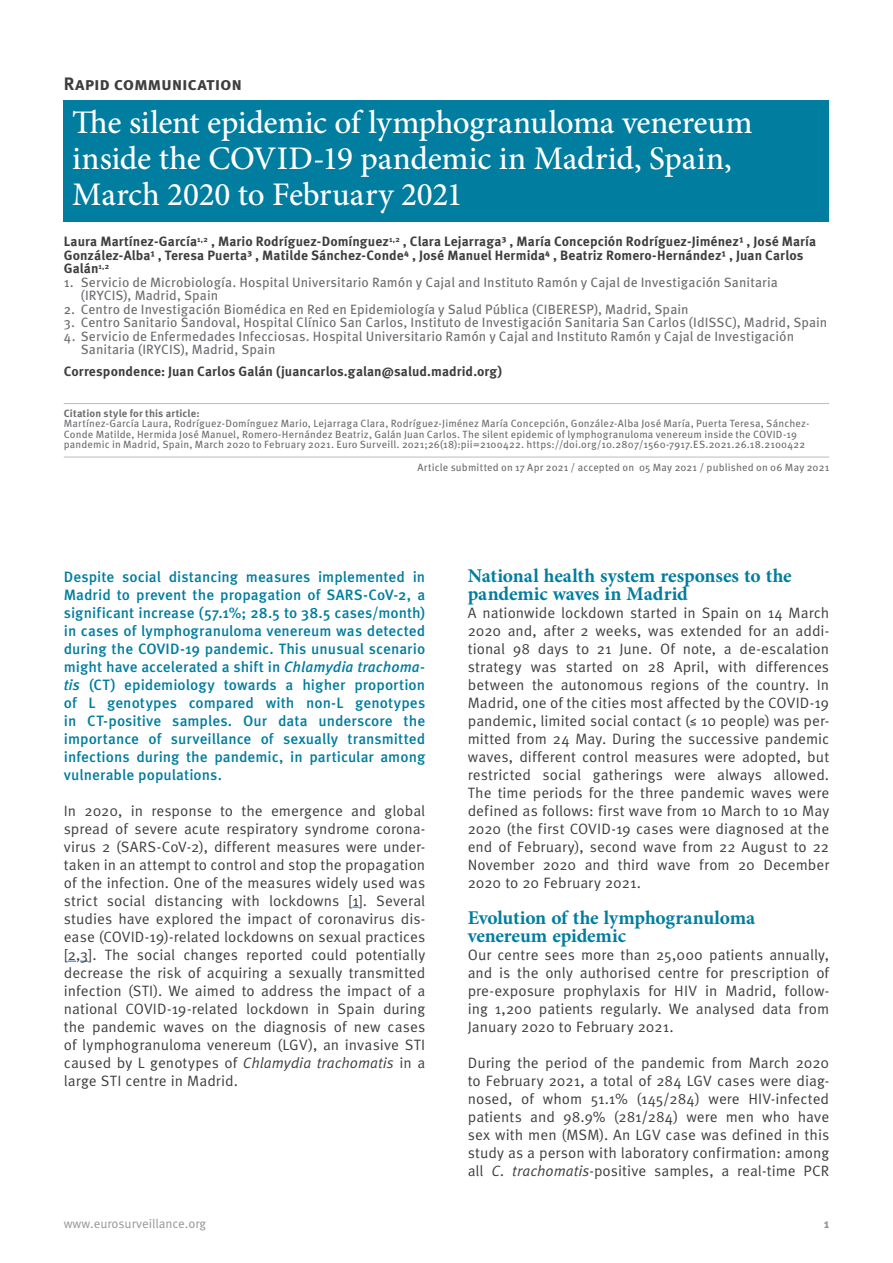
<style>
.page{position:relative;width:893px;height:1263px;background:#fff}
.page>*{position:absolute;margin:0;border:0;box-sizing:border-box;transform-origin:0 0}
.t1{font:500 33px/36px "Minion Pro";letter-spacing:-.01em;color:#fff}
.t2{font:700 19.5px/18px "Minion Pro";letter-spacing:-.01em;color:#007d9f}
.t3{font:700 18px "Meta Pro";letter-spacing:-.015em;color:#3e3e3f}
.t4{font:15px/18px "Meta Pro";color:#3e3e3f;text-align:justify}
.t5{font:500 15px/18px "Meta Pro";color:#007d9f;text-align:justify}
.t6{font:13.5px/13.5px "Meta Pro";letter-spacing:.005em;color:#6c6d70}
.t7{font:700 13.5px/13.5px "Meta Pro";letter-spacing:.005em;color:#3e3e3f}
.t8{font:12.75px "Meta Pro";color:#939598}
.t9{font:700 12.75px "Meta Pro";color:#939598}
.t10{font:10.5px/10.5px "Meta Pro";letter-spacing:.015em;color:#6c6d70}
.t11{font:700 10.5px "Meta Pro";letter-spacing:.015em;color:#6c6d70}
.s1{font-style:italic}
</style>
<div class="page">
<hr style="left:64px;top:403px;width:765px;height:1px;background:#bcbdc0">
<hr style="left:64px;top:457px;width:765px;height:1px;background:#bcbdc0">
<div style="left:64px;top:100px;width:765px;height:122px;background:#007d9f"></div>
<svg style="left:68px;top:961px;width:20px;height:1px"></svg>
<p class="t3" style="left:64px;top:72px;width:180px">Rapid communication</p>
<h1 class="t1" style="left:72px;top:104px;width:682px">The silent epidemic of lymphogranuloma venereum inside the COVID-19 pandemic in Madrid, Spain,<br>March 2020 to February 2021</h1>
<p class="t7" style="left:64px;top:235px;width:754px">Laura Martínez-García<sup>1,2</sup> , Mario Rodríguez-Domínguez<sup>1,2</sup> , Clara Lejarraga³ , María Concepción Rodríguez-Jiménez¹ , José María<br>González-Alba¹ , Teresa Puerta³ , Matilde Sánchez-Conde⁴ , José Manuel Hermida⁴ , Beatriz Romero-Hernández¹ , Juan Carlos<br>Galán<sup>1,2</sup></p>
<p class="t6" style="left:81px;top:276px;width:699px;text-indent:-17px">1. Servicio de Microbiología. Hospital Universitario Ramón y Cajal and Instituto Ramón y Cajal de Investigación Sanitaria (IRYCIS), Madrid, Spain</p>
<p class="t6" style="left:64px;top:303px;width:626px">2. Centro de Investigación Biomédica en Red en Epidemiología y Salud Pública (CIBERESP), Madrid, Spain</p>
<p class="t6" style="left:64px;top:316px;width:765px">3. Centro Sanitario Sandoval, Hospital Clínico San Carlos, Instituto de Investigación Sanitaria San Carlos (IdISSC), Madrid, Spain</p>
<p class="t6" style="left:81px;top:330px;width:715px;text-indent:-17px">4. Servicio de Enfermedades Infecciosas. Hospital Universitario Ramón y Cajal and Instituto Ramón y Cajal de Investigación<br>Sanitaria (IRYCIS), Madrid, Spain</p>
<p class="t7" style="left:64px;top:365px;width:440px">Correspondence: Juan Carlos Galán (juancarlos.galan@salud.madrid.org)</p>
<p class="t11" style="left:64px;top:406px;width:137px">Citation style for this article:</p>
<p class="t10" style="left:64px;top:419px;width:747px">Martínez-García Laura, Rodríguez-Domínguez Mario, Lejarraga Clara, Rodríguez-Jiménez María Concepción, González-Alba José María, Puerta Teresa, Sánchez-<br>Conde Matilde, Hermida José Manuel, Romero-Hernández Beatriz, Galán Juan Carlos. The silent epidemic of lymphogranuloma venereum inside the COVID-19 pandemic in Madrid, Spain, March 2020 to February 2021. Euro Surveill. 2021;26(18):pii=2100422. https://doi.org/10.2807/1560-7917.ES.2021.26.18.2100422</p>
<p class="t10" style="left:417px;top:463px;width:413px">Article submitted on 17 Apr 2021 / accepted on 05 May 2021 / published on 06 May 2021</p>
<p class="t5" style="left:64px;top:568px;width:363px">Despite social distancing measures implemented in Madrid to prevent the propagation of SARS-CoV-2, a significant increase (57.1%; 28.5 to 38.5 cases/month) in cases of lymphogranuloma venereum was detected during the COVID-19 pandemic. This unusual scenario might have accelerated a shift in <span class="s1">Chlamydia trachoma&shy;tis</span> (CT) epidemiology towards a higher proportion of L genotypes compared with non-L genotypes in CT-positive samples. Our data underscore the importance of surveillance of sexually transmitted infections during the pandemic, in particular among vulnerable populations.</p>
<p class="t4" style="left:64px;top:802px;width:363px">In 2020, in response to the emergence and global spread of severe acute respiratory syndrome corona&shy;virus 2 (SARS-CoV-2), different measures were under&shy;taken in an attempt to control and stop the propagation of the infection. One of the measures widely used was strict social distancing with lockdowns [1]. Several studies have explored the impact of coronavirus dis&shy;ease (COVID-19)-related lockdowns on sexual practices [2,3]. The social changes reported could potentially decrease the risk of acquiring a sexually transmitted infection (STI). We aimed to address the impact of a national COVID-19-related lockdown in Spain during the pandemic waves on the diagnosis of new cases of lymphogranuloma venereum (LGV), an invasive STI caused by L genotypes of <span class="s1">Chlamydia trachomatis</span> in a large STI centre in Madrid.</p>
<h2 class="t2" style="left:468px;top:566px;width:325px">National health system responses to the pandemic waves in Madrid</h2>
<p class="t4" style="left:468px;top:604px;width:363px">A nationwide lockdown started in Spain on 14 March 2020 and, after 2 weeks, was extended for an addi&shy;tional 98 days to 21 June. Of note, a de-escalation strategy was started on 28 April, with differences between the autonomous regions of the country. In Madrid, one of the cities most affected by the COVID-19 pandemic, limited social contact (≤ 10 people) was per&shy;mitted from 24 May. During the successive pandemic waves, different control measures were adopted, but restricted social gatherings were always allowed.<br>The time periods for the three pandemic waves were defined as follows: first wave from 10 March to 10 May 2020 (the first COVID-19 cases were diagnosed at the end of February), second wave from 22 August to 22<br>November 2020 and third wave from 20 December 2020 to 20 February 2021.</p>
<h2 class="t2" style="left:468px;top:908px;width:289px">Evolution of the lymphogranuloma venereum epidemic</h2>
<p class="t4" style="left:468px;top:946px;width:363px">Our centre sees more than 25,000 patients annually, and is the only authorised centre for prescription of pre-exposure prophylaxis for HIV in Madrid, follow&shy;ing 1,200 patients regularly. We analysed data from January 2020 to February 2021.</p>
<p class="t4" style="left:468px;top:1054px;width:363px">During the period of the pandemic from March 2020 to February 2021, a total of 284 LGV cases were diag&shy;nosed, of whom 51.1% (145/284) were HIV-infected patients and 98.9% (281/284) were men who have sex with men (MSM). An LGV case was defined in this study as a person with laboratory confirmation: among all <span class="s1">C. trachomatis</span>-positive samples, a real-time PCR</p>
<p class="t8" style="left:64px;top:1215px;width:144px">www.eurosurveillance.org</p>
<p class="t9" style="left:824px;top:1215px;width:7px">1</p>
</div>
